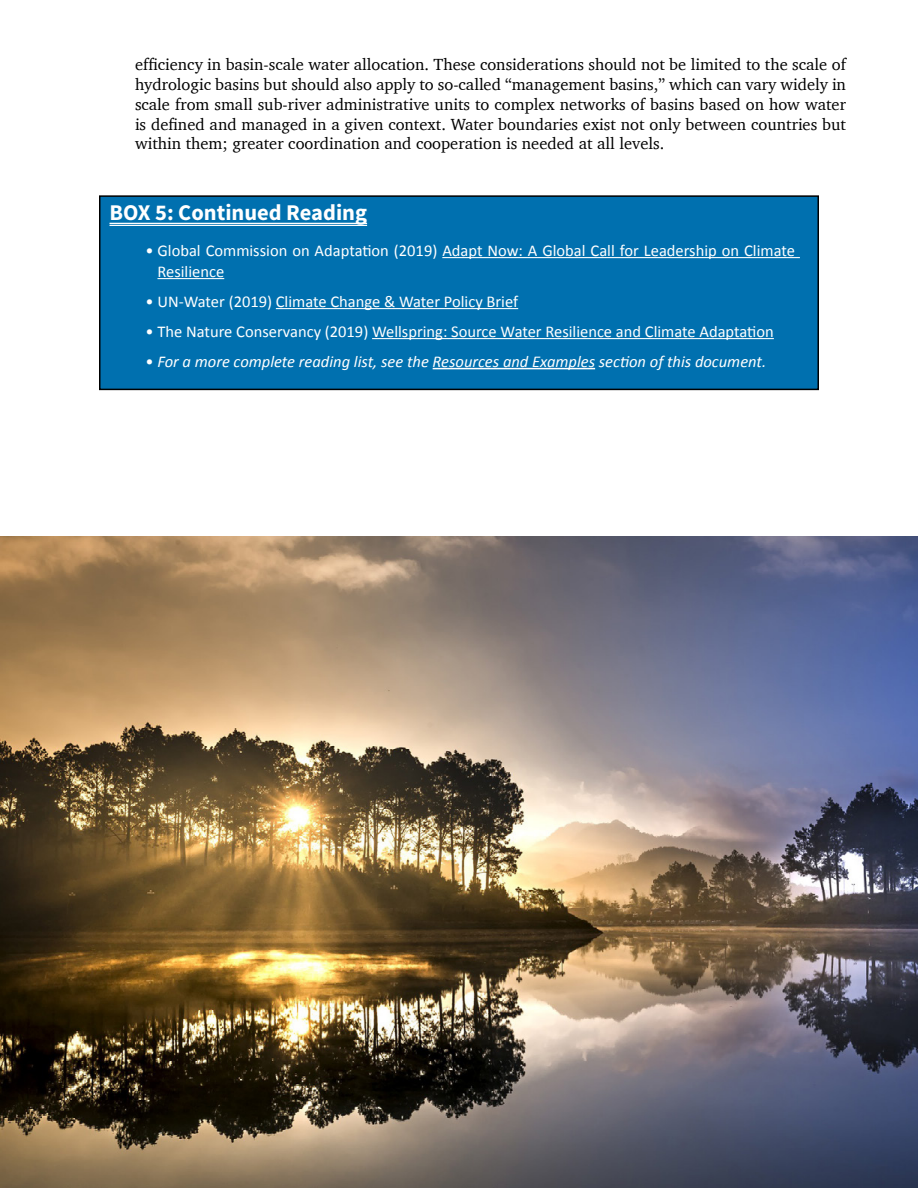
<style>
.page{position:relative;width:918px;height:1188px;background:#fff}
.page>*{position:absolute;margin:0;border:0;box-sizing:border-box;transform-origin:0 0}
.t1{font:700 22.5px "Source Sans Pro";color:#fff}
.t2{font:16.5px/19.8px "Charter";color:#000;text-align:justify}
.t3{font:16.5px/21px "Calibri";color:#fff}
.t4{font:italic 16.5px "Calibri";color:#fff}
.s1{font-style:normal}
</style>
<div class="page">
<div style="left:100px;top:196px;width:718px;height:193px;background:#0070af"></div>
<hr style="left:110px;top:223px;width:257px;height:1px;background:#fff">
<hr style="left:110px;top:225px;width:257px;height:1px;background:#fff">
<hr style="left:442px;top:257px;width:358px;height:1px;background:#fff">
<hr style="left:158px;top:278px;width:66px;height:1px;background:#fff">
<hr style="left:276px;top:308px;width:242px;height:1px;background:#fff">
<hr style="left:372px;top:338px;width:402px;height:1px;background:#fff">
<hr style="left:433px;top:368px;width:162px;height:1px;background:#fff">
<div style="left:99px;top:195px;width:720px;height:195px;border:2px solid #000"></div>
<img style="left:0;top:536px;width:918px;height:652px">
<p class="t2" style="left:135px;top:54px;width:713px">efficiency in basin-scale water allocation. These considerations should not be limited to the scale of hydrologic basins but should also apply to so-called “management basins,” which can vary widely in scale from small sub-river administrative units to complex networks of basins based on how water is defined and managed in a given context. Water boundaries exist not only between countries but within them; greater coordination and cooperation is needed at all levels.</p>
<h1 class="t1" style="left:110px;top:197px;width:259px">BOX 5: Continued Reading</h1>
<p class="t3" style="left:157px;top:240px;width:639px;text-indent:-12px">• Global Commission on Adaptation (2019) Adapt Now: A Global Call for Leadership on Climate<br>Resilience</p>
<p class="t3" style="left:145px;top:291px;width:374px">• UN-Water (2019) Climate Change &amp; Water Policy Brief</p>
<p class="t3" style="left:145px;top:321px;width:630px">• The Nature Conservancy (2019) Wellspring: Source Water Resilience and Climate Adaptation</p>
<p class="t4" style="left:145px;top:350px;width:622px"><span class="s1">•</span> For a more complete reading list, see the Resources and Examples section of this document.</p>
</div>
